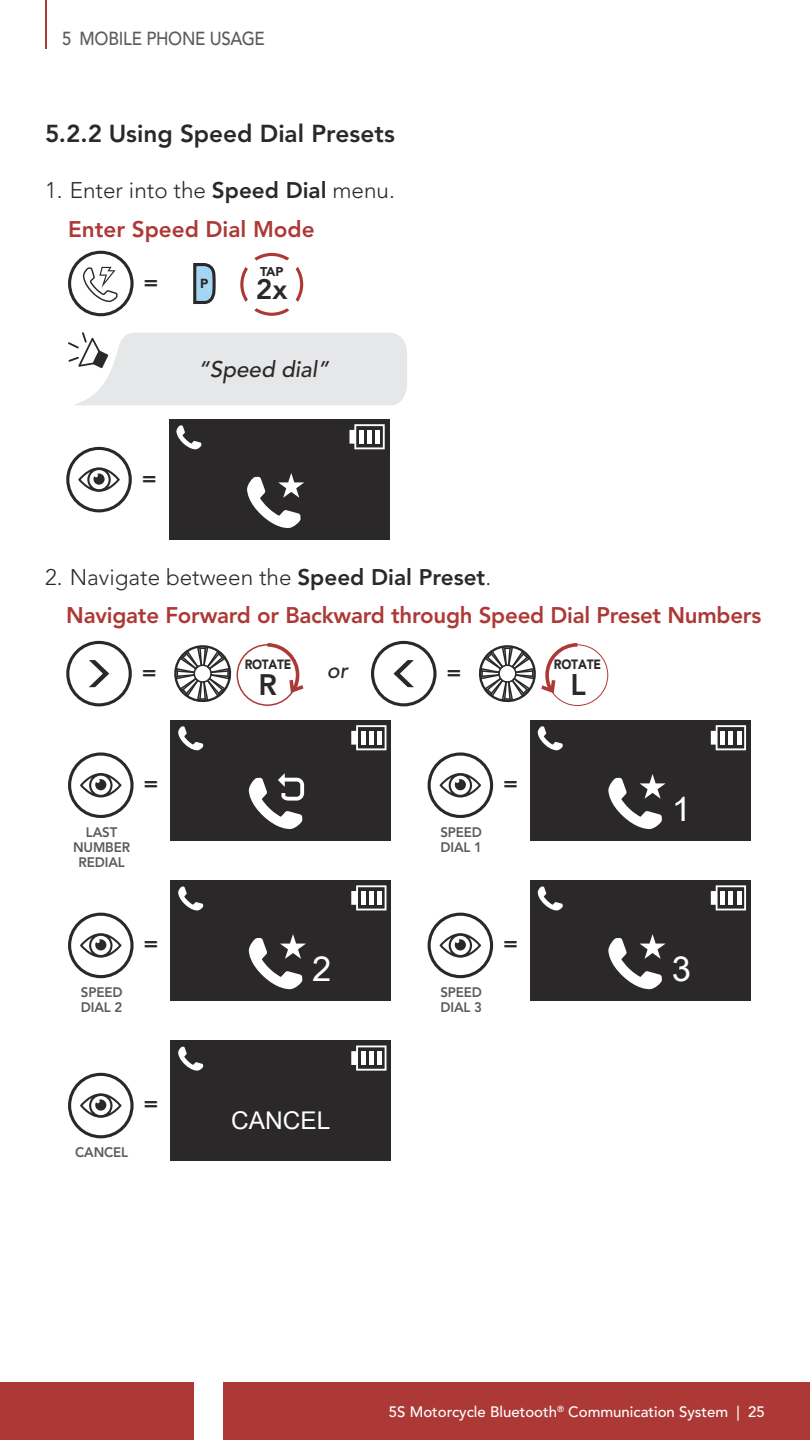
<style>
.page{position:relative;width:810px;height:1440px;background:#fff}
.page>*{position:absolute;margin:0;border:0;box-sizing:border-box;transform-origin:0 0}
.t1{font:34.5px "Arial Unicode MS";color:#fff}
.t2{font:800 29.62px "Avenir LT Std";color:#2b2829}
.t3{font:800 29.5px "Avenir LT Std";color:#2b2829}
.t4{font:800 28.12px "Avenir LT Std";color:#2b2829}
.t5{font:800 24.38px "Avenir LT Std";color:#2b2829}
.t6{font:24.38px "Arial Unicode MS";color:#fff}
.t7{font:800 22.5px/38.2px "Avenir LT Std";letter-spacing:-.01em;color:#ad3936}
.t8{font:300 22.5px/38.2px "Avenir LT Std";color:#2b2829}
.t9{font:italic 500 22.5px "Avenir LT Std";color:#2b2829}
.t10{font:800 22.5px "Avenir LT Std";color:#2b2829}
.t11{font:italic 500 21.75px "Avenir LT Std";color:#2b2829}
.t12{font:500 18.75px "Avenir LT Std";letter-spacing:-.015em;color:#5b5b5e;scale:.9 1}
.t13{font:500 15px "Avenir LT Std";color:#fff}
.t14{font:800 13.75px/15px "Avenir LT Std";letter-spacing:-.01em;color:#5b5b5e}
.t15{font:900 13.38px "Avenir LT Std";letter-spacing:-.02em;color:#2b2829;scale:.9 1}
.t16{font:900 13.25px "Avenir LT Std";letter-spacing:-.02em;color:#2b2829;scale:.9 1}
.t17{font:900 13px "Avenir LT Std";color:#2b2829}
.t18{font:900 12.62px "Avenir LT Std";color:#2b2829}
.s1{font-weight:800}
.s2{font-weight:800;color:#ad3936}
.s3{font-weight:300;color:#2b2829}
.s4{color:#2b2829}
</style>
<div class="page">
<div style="left:0;top:1383px;width:194px;height:57px;background:#ad3936"></div>
<div style="left:223px;top:1383px;width:587px;height:57px;background:#ad3936"></div>
<hr style="left:45px;top:0;width:1px;height:49px;background:#ad3936">
<svg style="left:68px;top:251px;width:66px;height:65px"></svg>
<svg style="left:193px;top:263px;width:23px;height:41px"></svg>
<svg style="left:240px;top:253px;width:63px;height:63px"></svg>
<svg style="left:68px;top:332px;width:339px;height:73px;background:#e6e7e8"></svg>
<svg style="left:66px;top:447px;width:66px;height:65px"></svg>
<div style="left:169px;top:420px;width:220px;height:120px;background:#2b2829"></div>
<svg style="left:350px;top:424px;width:35px;height:25px"></svg>
<svg style="left:176px;top:425px;width:25px;height:24px"></svg>
<svg style="left:247px;top:473px;width:57px;height:55px"></svg>
<svg style="left:66px;top:641px;width:66px;height:65px"></svg>
<svg style="left:174px;top:645px;width:57px;height:57px"></svg>
<div style="left:237px;top:644px;width:61px;height:62px;border:2px solid #ad3936;border-radius:50%"></div>
<svg style="left:264px;top:643px;width:39px;height:52px"></svg>
<svg style="left:371px;top:641px;width:66px;height:65px"></svg>
<svg style="left:479px;top:643px;width:99px;height:59px"></svg>
<div style="left:547px;top:644px;width:61px;height:62px;border:1px solid #ad3936;border-radius:50%"></div>
<svg style="left:68px;top:752px;width:66px;height:66px"></svg>
<div style="left:171px;top:721px;width:220px;height:120px;background:#2b2829"></div>
<svg style="left:351px;top:725px;width:35px;height:25px"></svg>
<svg style="left:178px;top:726px;width:25px;height:24px"></svg>
<svg style="left:249px;top:773px;width:55px;height:56px"></svg>
<svg style="left:428px;top:752px;width:65px;height:66px"></svg>
<div style="left:530px;top:721px;width:220px;height:120px;background:#2b2829"></div>
<svg style="left:711px;top:725px;width:35px;height:25px"></svg>
<svg style="left:538px;top:726px;width:25px;height:24px"></svg>
<svg style="left:608px;top:774px;width:58px;height:55px"></svg>
<svg style="left:68px;top:913px;width:66px;height:65px"></svg>
<div style="left:171px;top:881px;width:220px;height:120px;background:#2b2829"></div>
<svg style="left:351px;top:885px;width:35px;height:25px"></svg>
<svg style="left:178px;top:887px;width:25px;height:24px"></svg>
<svg style="left:249px;top:934px;width:57px;height:55px"></svg>
<svg style="left:428px;top:913px;width:65px;height:65px"></svg>
<div style="left:530px;top:881px;width:220px;height:120px;background:#2b2829"></div>
<svg style="left:711px;top:885px;width:35px;height:25px"></svg>
<svg style="left:538px;top:887px;width:25px;height:24px"></svg>
<svg style="left:608px;top:934px;width:58px;height:55px"></svg>
<svg style="left:68px;top:1073px;width:66px;height:65px"></svg>
<div style="left:171px;top:1041px;width:220px;height:120px;background:#2b2829"></div>
<svg style="left:351px;top:1046px;width:35px;height:25px"></svg>
<svg style="left:178px;top:1047px;width:25px;height:24px"></svg>
<p class="t12" style="left:62px;top:31px;width:227px">5 MOBILE PHONE USAGE</p>
<p class="t5" style="left:45px;top:124px;width:352px">5.2.2 Using Speed Dial Presets</p>
<p class="t8" style="left:68px;top:173px;width:328px;text-indent:-23px">1. Enter into the <span class="s1">Speed Dial</span> menu.<br><span class="s2">Enter Speed Dial Mode</span></p>
<p class="t10" style="left:144px;top:273px;width:16px">=</p>
<p class="t17" style="left:200px;top:276px;width:10px">P</p>
<p class="t4" style="left:256px;top:273px;width:33px">2x</p>
<p class="t18" style="left:260px;top:265px;width:25px">TAP</p>
<p class="t10" style="left:142px;top:469px;width:16px">=</p>
<p class="t9" style="left:198px;top:360px;width:132px">“Speed dial”</p>
<p class="t7" style="left:66px;top:560px;width:697px;text-indent:-21px"><span class="s3">2. Navigate between the</span> <span class="s4">Speed Dial Preset</span><span class="s3">.<br></span>Navigate Forward or Backward through Speed Dial Preset Numbers</p>
<p class="t10" style="left:142px;top:663px;width:16px">=</p>
<p class="t10" style="left:144px;top:774px;width:16px">=</p>
<p class="t14" style="left:73px;top:826px;width:59px;text-align:center">LAST<br>NUMBER<br>REDIAL</p>
<p class="t14" style="left:81px;top:986px;width:43px">SPEED<br>DIAL 2</p>
<p class="t10" style="left:144px;top:934px;width:16px">=</p>
<p class="t14" style="left:75px;top:1146px;width:54px">CANCEL</p>
<p class="t10" style="left:144px;top:1094px;width:16px">=</p>
<p class="t16" style="left:245px;top:657px;width:53px">ROTATE</p>
<h3 class="t3" style="left:258px;top:667px;width:20px">R</h3>
<p class="t11" style="left:327px;top:662px;width:23px">or</p>
<p class="t10" style="left:447px;top:663px;width:16px">=</p>
<p class="t14" style="left:440px;top:826px;width:43px">SPEED<br>DIAL 1</p>
<p class="t10" style="left:503px;top:774px;width:16px">=</p>
<h1 class="t1" style="left:312px;top:949px;width:21px">2</h1>
<p class="t14" style="left:440px;top:986px;width:43px">SPEED<br>DIAL 3</p>
<p class="t10" style="left:503px;top:934px;width:16px">=</p>
<p class="t15" style="left:554px;top:657px;width:54px">ROTATE</p>
<h2 class="t2" style="left:571px;top:667px;width:17px">L</h2>
<p class="t6" style="left:231px;top:1106px;width:101px">CANCEL</p>
<h1 class="t1" style="left:672px;top:789px;width:21px">1</h1>
<h1 class="t1" style="left:672px;top:949px;width:21px">3</h1>
<p class="t13" style="left:389px;top:1406px;width:378px">5S Motorcycle Bluetooth<sup>®</sup> Communication System | 25</p>
</div>
